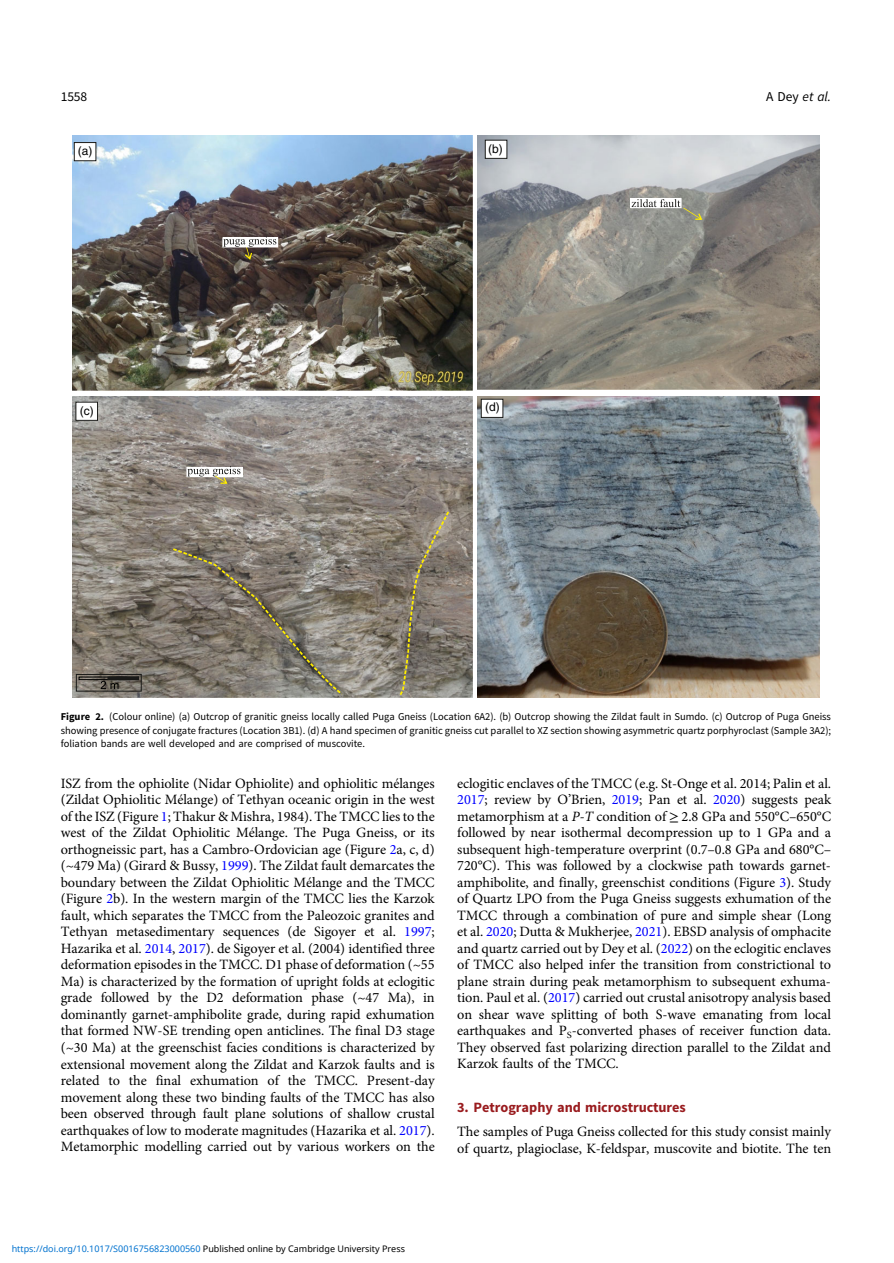
<style>
.page{position:relative;width:894px;height:1263px;background:#fff}
.page>*{position:absolute;margin:0;border:0;box-sizing:border-box;transform-origin:0 0}
.t1{font:14.25px/16.5px "Adv OT1 ef 757 c 0";color:#000;text-align:justify}
.t2{font:14.25px "Adv O Ta 42 dc 7 d 3.B";color:#991b1e}
.t3{font:13.5px "Adv O Tcabc 3928.I";color:#000}
.t4{font:13.5px "Adv OT0 e 40 dc 65";color:#000}
.t5{font:12px "Helvetica LT Std";color:#000}
.t6{font:10.5px/13.5px "Adv OT0 e 40 dc 65";color:#000;text-align:justify}
.t7{font:9px "Noto Sans";color:#0172cf}
.s1{font-family:"Adv OT0 e 40 dc 65"}
.s2{font-family:"Adv O Ta 42 dc 7 d 3.B"}
.s3{color:#00f}
.s4{font-style:inherit}
.s5{font-family:"Adv OT7 d 6 df 7 ab.I"}
.s6{font-family:"Adv OT8608 a 8 d 1"}
.s7{color:#000}
</style>
<div class="page">
<img style="left:477px;top:136px;width:342px;height:254px">
<img style="left:477px;top:396px;width:342px;height:302px">
<img style="left:72px;top:136px;width:400px;height:254px">
<img style="left:72px;top:396px;width:400px;height:302px">
<div style="left:79px;top:677px;width:60px;height:3px;border:1px solid #000"></div>
<div style="left:76px;top:674px;width:65px;height:17px;border:1px solid #1a1a18"></div>
<svg style="left:100px;top:676px;width:39px;height:13px"></svg>
<div style="left:186px;top:467px;width:56px;height:10px;border:1px solid #fff"></div>
<svg style="left:187px;top:466px;width:53px;height:18px"></svg>
<svg style="left:631px;top:199px;width:71px;height:21px"></svg>
<div style="left:222px;top:237px;width:56px;height:10px;border:1px solid #fff"></div>
<svg style="left:223px;top:236px;width:53px;height:24px"></svg>
<div style="left:74px;top:143px;width:22px;height:18px;background:#fff"></div>
<div style="left:74px;top:142px;width:22px;height:19px;border:1px solid #1a1a18"></div>
<div style="left:485px;top:140px;width:21px;height:18px;background:#fff"></div>
<div style="left:484px;top:140px;width:23px;height:19px;border:1px solid #1a1a18"></div>
<div style="left:481px;top:399px;width:21px;height:18px;background:#fff"></div>
<div style="left:480px;top:399px;width:23px;height:19px;border:1px solid #1a1a18"></div>
<div style="left:76px;top:402px;width:21px;height:18px;background:#fff"></div>
<div style="left:75px;top:402px;width:23px;height:19px;border:1px solid #1a1a18"></div>
<svg style="left:171px;top:509px;width:279px;height:188px;background:#857e72"></svg>
<p class="t4" style="left:61px;top:92px;width:28px">1558</p>
<p class="t3" style="left:765px;top:92px;width:66px"><span class="s1">A Dey</span> et al.</p>
<p class="t5" style="left:78px;top:146px;width:16px">(a)</p>
<p class="t5" style="left:488px;top:144px;width:16px">(b)</p>
<p class="t5" style="left:80px;top:406px;width:15px">(c)</p>
<p class="t5" style="left:485px;top:403px;width:16px">(d)</p>
<p class="t6" style="left:61px;top:711px;width:771px"><span class="s2">Figure 2.</span> (Colour online) (a) Outcrop of granitic gneiss locally called Puga Gneiss (Location 6A2). (b) Outcrop showing the Zildat fault in Sumdo. (c) Outcrop of Puga Gneiss showing presence of conjugate fractures (Location 3B1). (d) A hand specimen of granitic gneiss cut parallel to XZ section showing asymmetric quartz porphyroclast (Sample 3A2); foliation bands are well developed and are comprised of muscovite.</p>
<p class="t1" style="left:61px;top:776px;width:375px">ISZ from the ophiolite (Nidar Ophiolite) and ophiolitic mélanges (Zildat Ophiolitic Mélange) of Tethyan oceanic origin in the west of the ISZ (Figure <span class="s3">1</span>; Thakur &amp; Mishra, 1984). The TMCC lies to the west of the Zildat Ophiolitic Mélange. The Puga Gneiss, or its orthogneissic part, has a Cambro-Ordovician age (Figure <span class="s3">2</span>a, c, d) (~479 Ma) (Girard &amp; Bussy, <span class="s3">1999</span>). The Zildat fault demarcates the boundary between the Zildat Ophiolitic Mélange and the TMCC (Figure <span class="s3">2</span>b). In the western margin of the TMCC lies the Karzok fault, which separates the TMCC from the Paleozoic granites and Tethyan metasedimentary sequences (de Sigoyer et al. <span class="s3">1997</span>; Hazarika et al. <span class="s3">2014</span>, <span class="s3">2017</span>). de Sigoyer et al. (2004) identified three deformation episodes in the TMCC. D1 phase of deformation (~55<br>Ma) is characterized by the formation of upright folds at eclogitic grade followed by the D2 deformation phase (~47 Ma), in dominantly garnet-amphibolite grade, during rapid exhumation that formed NW-SE trending open anticlines. The final D3 stage (~30 Ma) at the greenschist facies conditions is characterized by extensional movement along the Zildat and Karzok faults and is related to the final exhumation of the TMCC. Present-day movement along these two binding faults of the TMCC has also been observed through fault plane solutions of shallow crustal earthquakes of low to moderate magnitudes (Hazarika et al. <span class="s3">2017</span>).<br>Metamorphic modelling carried out by various workers on the</p>
<p class="t1" style="left:457px;top:776px;width:375px">eclogitic enclaves of the TMCC (e.g. St-Onge et al. 2014; Palin et al.<br><span class="s3">2017</span>; review by O<span class="s4">’</span>Brien, <span class="s3">2019</span>; Pan et al. <span class="s3">2020</span>) suggests peak metamorphism at a <span class="s5">P-T</span> condition of <span class="s6">≥</span> 2.8 GPa and 550°C<span class="s4">–</span>650°C followed by near isothermal decompression up to 1 GPa and a subsequent high-temperature overprint (0.7<span class="s4">–</span>0.8 GPa and 680°C<span class="s4">– </span>720°C). This was followed by a clockwise path towards garnet&shy;amphibolite, and finally, greenschist conditions (Figure <span class="s3">3</span>). Study of Quartz LPO from the Puga Gneiss suggests exhumation of the TMCC through a combination of pure and simple shear (Long et al. <span class="s3">2020</span>; Dutta &amp; Mukherjee, <span class="s3">2021</span>). EBSD analysis of omphacite and quartz carried out by Dey et al. (<span class="s3">2022</span>) on the eclogitic enclaves of TMCC also helped infer the transition from constrictional to plane strain during peak metamorphism to subsequent exhuma&shy;tion. Paul et al. (<span class="s3">2017</span>) carried out crustal anisotropy analysis based on shear wave splitting of both S-wave emanating from local earthquakes and P<sub>S</sub>-converted phases of receiver function data.<br>They observed fast polarizing direction parallel to the Zildat and Karzok faults of the TMCC.</p>
<p class="t2" style="left:457px;top:1102px;width:230px">3. Petrography and microstructures</p>
<p class="t1" style="left:457px;top:1125px;width:375px">The samples of Puga Gneiss collected for this study consist mainly of quartz, plagioclase, K-feldspar, muscovite and biotite. The ten</p>
<p class="t7" style="left:12px;top:1243px;width:394px">https://doi.org/10.1017/S0016756823000560 <span class="s7">Published online by Cambridge University Press</span></p>
</div>
